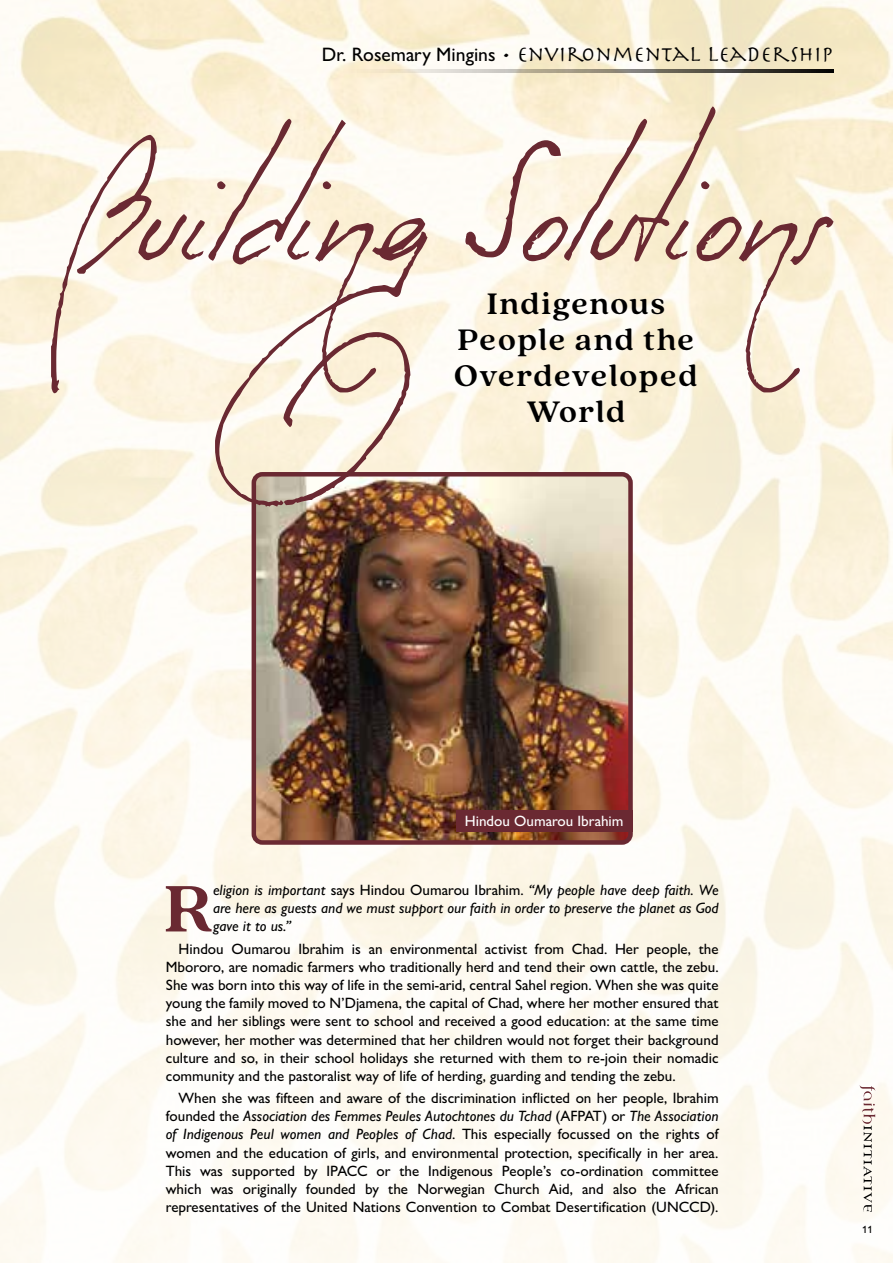
<style>
.page{position:relative;width:893px;height:1263px;background:#fff}
.page>*{position:absolute;margin:0;border:0;box-sizing:border-box;transform-origin:0 0}
.t1{font:700 72.9px "Quincy CF";color:#6a2932}
.t2{font:700 33px/36px "Quincy CF";letter-spacing:.045em;color:#000;text-align:center}
.t3{font:22.5px "Herculanum";color:#000}
.t4{font:500 15px/18.1px "Gill Sans Nova";color:#000;text-align:justify}
.t5{font:italic 500 15px/18px "Gill Sans Nova";color:#000;text-align:justify}
.t6{font:500 15px "Gill Sans Nova";color:#fff}
.t7{font:500 10.5px "Gill Sans Nova";color:#000}
.s1{font-family:"Gill Sans Nova";font-weight:500;font-size:19.5px}
.s2{font-style:normal}
.s3{font-style:italic}
</style>
<div class="page">
<img style="left:0;top:0;width:893px;height:1263px">
<img style="left:257px;top:508px;width:371px;height:332px">
<div style="left:252px;top:472px;width:381px;height:373px;border:4px solid #6a2932;border-radius:9px"></div>
<svg style="left:50px;top:105px;width:785px;height:403px"></svg>
<div style="left:456px;top:811px;width:177px;height:21px;background:#6a2932"></div>
<svg style="left:860px;top:1085px;width:15px;height:127px"></svg>
<hr style="left:335px;top:69px;width:498px;height:3px;background:#000">
<h3 class="t3" style="left:322px;top:40px;width:513px"><span class="s1">Dr. Rosemary Mingins</span> • ENVIRONMENTAL LEADERSHIP</h3>
<h2 class="t2" style="left:454px;top:285px;width:245px">Indigenous<br>People and the<br>Overdeveloped<br>World</h2>
<p class="t6" style="left:465px;top:812px;width:160px">Hindou Oumarou Ibrahim</p>
<h1 class="t1" style="left:164px;top:857px;width:51px">R</h1>
<p class="t5" style="left:213px;top:881px;width:507px">eligion is important <span class="s2">says Hindou Oumarou Ibrahim.</span> “My people have deep faith. We are here as guests and we must support our faith in order to preserve the planet as God gave it to us.”</p>
<p class="t4" style="left:166px;top:939px;width:554px;text-indent:13px">Hindou Oumarou Ibrahim is an environmental activist from Chad. Her people, the Mbororo, are nomadic farmers who traditionally herd and tend their own cattle, the zebu.<br>She was born into this way of life in the semi-arid, central Sahel region. When she was quite young the family moved to N’Djamena, the capital of Chad, where her mother ensured that she and her siblings were sent to school and received a good education: at the same time however, her mother was determined that her children would not forget their background culture and so, in their school holidays she returned with them to re-join their nomadic community and the pastoralist way of life of herding, guarding and tending the zebu.</p>
<p class="t4" style="left:166px;top:1089px;width:554px;text-indent:13px">When she was fifteen and aware of the discrimination inflicted on her people, Ibrahim founded the <span class="s3">Association des Femmes Peules Autochtones du Tchad</span> (AFPAT) or <span class="s3">The Association of Indigenous Peul women and Peoples of Chad</span>. This especially focussed on the rights of women and the education of girls, and environmental protection, specifically in her area.<br>This was supported by IPACC or the Indigenous People’s co-ordination committee which was originally founded by the Norwegian Church Aid, and also the African representatives of the United Nations Convention to Combat Desertification (UNCCD).</p>
<p class="t7" style="left:862px;top:1223px;width:12px">11</p>
</div>
